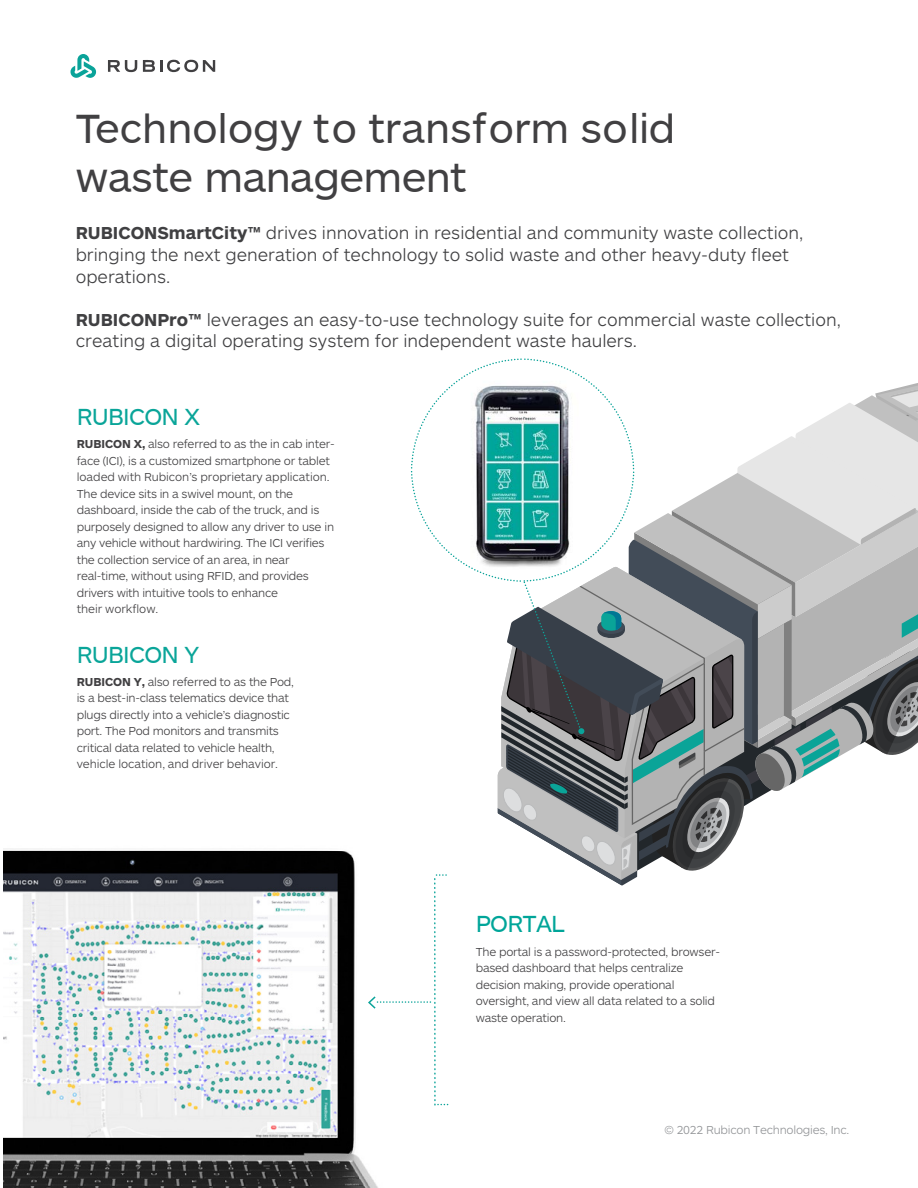
<style>
.page{position:relative;width:918px;height:1188px;background:#fff}
.page>*{position:absolute;margin:0;border:0;box-sizing:border-box;transform-origin:0 0}
.t1{font:42px/49.2px "ARS Maquette";color:#414042}
.t2{font:24px "ARS Maquette";letter-spacing:-.03em;color:#0aa599}
.t3{font:24px "ARS Maquette";letter-spacing:-.03em;color:#00a599}
.t4{font:300 18px/21.6px "ARS Maquette";color:#404042}
.t5{font:300 12px/16.5px "ARS Maquette";letter-spacing:-.02em;color:#414042}
.t6{font:300 12px "ARS Maquette";letter-spacing:-.02em;color:#939598}
.s1{font-weight:700}
</style>
<div class="page">
<img style="left:4px;top:848px;width:374px;height:340px">
<svg style="left:367px;top:358px;width:551px;height:747px"></svg>
<svg style="left:70px;top:54px;width:26px;height:24px"></svg>
<svg style="left:108px;top:60px;width:29px;height:12px"></svg>
<svg style="left:143px;top:60px;width:72px;height:13px"></svg>
<h1 class="t1" style="left:76px;top:104px;width:601px">Technology to transform solid waste management</h1>
<h3 class="t4" style="left:76px;top:222px;width:729px"><span class="s1">RUBICONSmartCity™</span> drives innovation in residential and community waste collection, bringing the next generation of technology to solid waste and other heavy-duty fleet operations.</h3>
<h3 class="t4" style="left:76px;top:308px;width:767px"><span class="s1">RUBICONPro™</span> leverages an easy-to-use technology suite for commercial waste collection, creating a digital operating system for independent waste haulers.</h3>
<h2 class="t2" style="left:77px;top:404px;width:125px">RUBICON X</h2>
<p class="t5" style="left:77px;top:435px;width:259px"><span class="s1">RUBICON X,</span> also referred to as the in cab inter&shy;face (ICI), is a customized smartphone or tablet loaded with Rubicon’s proprietary application.<br>The device sits in a swivel mount, on the dashboard, inside the cab of the truck, and is purposely designed to allow any driver to use in any vehicle without hardwiring. The ICI verifies the collection service of an area, in near real-time, without using RFID, and provides drivers with intuitive tools to enhance<br>their workflow.</p>
<h2 class="t2" style="left:77px;top:642px;width:124px">RUBICON Y</h2>
<p class="t5" style="left:77px;top:673px;width:219px"><span class="s1">RUBICON Y,</span> also referred to as the Pod, is a best-in-class telematics device that plugs directly into a vehicle’s diagnostic port. The Pod monitors and transmits critical data related to vehicle health, vehicle location, and driver behavior.</p>
<h2 class="t3" style="left:476px;top:912px;width:91px">PORTAL</h2>
<p class="t5" style="left:476px;top:943px;width:246px">The portal is a password-protected, browser&shy;based dashboard that helps centralize decision making, provide operational oversight, and view all data related to a solid waste operation.</p>
<p class="t6" style="left:664px;top:1122px;width:186px">© 2022 Rubicon Technologies, Inc.</p>
</div>
